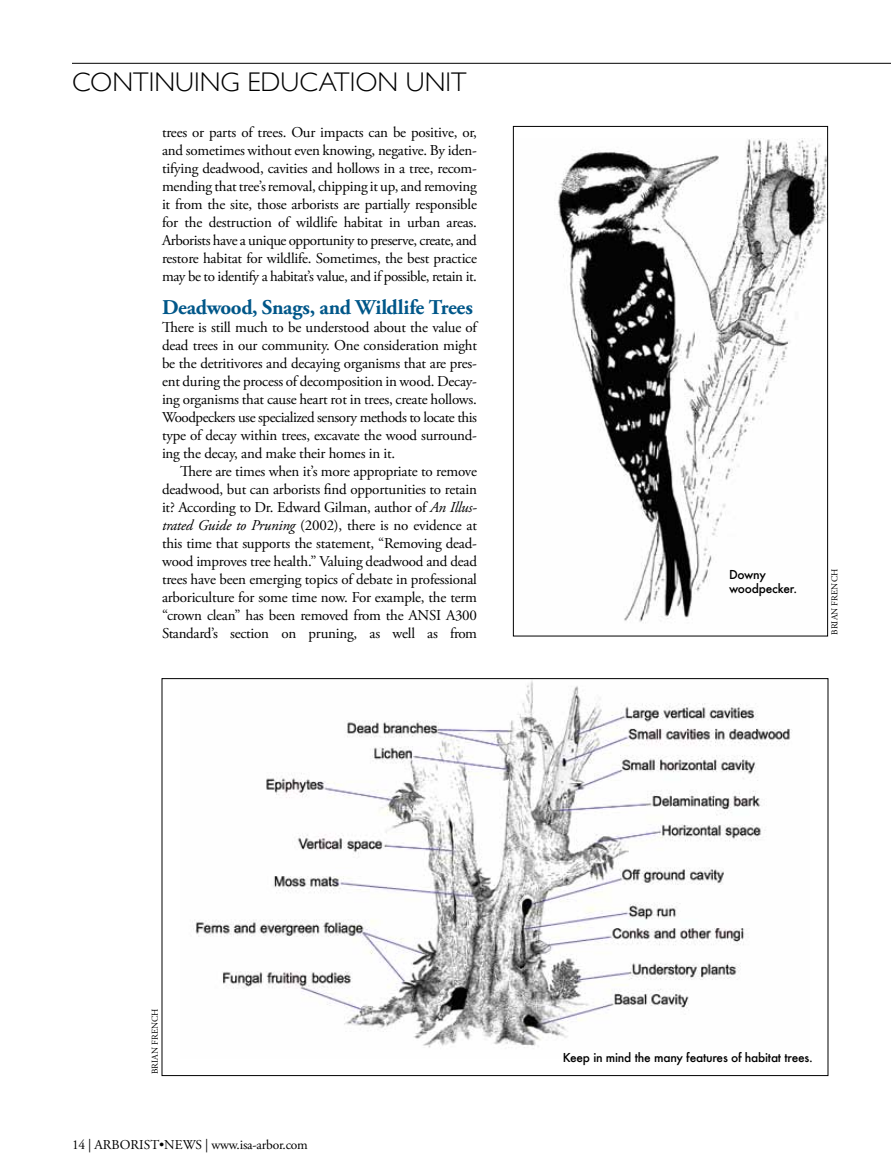
<style>
.page{position:relative;width:891px;height:1175px;background:#fff}
.page>*{position:absolute;margin:0;border:0;box-sizing:border-box;transform-origin:0 0}
.t1{font:300 27px "Gill Sans";color:#000}
.t2{font:700 21px "Adobe Garamond Pro";letter-spacing:-.015em;color:#005789}
.t3{font:15px/18px "Adobe Garamond Pro";letter-spacing:-.015em;color:#000;text-align:justify}
.t4{font:13.5px "Adobe Garamond Pro";letter-spacing:-.01em;color:#000}
.t5{font:500 12px/13.5px "Futura";letter-spacing:-.02em;color:#000}
.t6{font:9px "Adobe Garamond Pro";letter-spacing:.005em;color:#000}
.s1{font-style:italic}
</style>
<div class="page">
<hr style="left:72px;top:63px;width:819px;height:1px;background:#000">
<img style="left:557px;top:139px;width:269px;height:484px">
<div style="left:513px;top:126px;width:315px;height:510px;border:1px solid #000"></div>
<img style="left:193px;top:680px;width:599px;height:368px">
<h1 class="t1" style="left:72px;top:61px;width:396px">CONTINU ING EDUCATION UN IT</h1>
<p class="t3" style="left:162px;top:124px;width:317px">trees or parts of trees. Our impacts can be positive, or, and sometimes without even knowing, negative. By iden&shy;tifying deadwood, cavities and hollows in a tree, recom&shy;mending that tree’s removal, chipping it up, and removing it from the site, those arborists are partially responsible for the destruction of wildlife habitat in urban areas.<br>Arborists have a unique opportunity to preserve, create, and restore habitat for wildlife. Sometimes, the best practice may be to identify a habitat’s value, and if possible, retain it.</p>
<h2 class="t2" style="left:162px;top:295px;width:312px">Deadwood, Snags, and Wildlife Trees</h2>
<p class="t3" style="left:162px;top:319px;width:317px">There is still much to be understood about the value of dead trees in our community. One consideration might be the detritivores and decaying organisms that are pres&shy;ent during the process of decomposition in wood. Decay&shy;ing organisms that cause heart rot in trees, create hollows.<br>Woodpeckers use specialized sensory methods to locate this type of decay within trees, excavate the wood surround&shy;ing the decay, and make their homes in it.</p>
<p class="t3" style="left:162px;top:463px;width:317px;text-indent:18px">There are times when it’s more appropriate to remove deadwood, but can arborists find opportunities to retain it? According to Dr. Edward Gilman, author of <span class="s1">An Illus&shy;trated Guide to Pruning</span> (2002), there is no evidence at this time that supports the statement, “Removing dead&shy;wood improves tree health.” Valuing deadwood and dead trees have been emerging topics of debate in professional arboriculture for some time now. For example, the term “crown clean” has been removed from the ANSI A300<br>Standard’s section on pruning, as well as from</p>
<p class="t5" style="left:729px;top:568px;width:70px">Downy woodpecker.</p>
<p class="t6" style="left:829px;top:635px;width:67px;rotate:-90deg">BRIAN FRENCH</p>
<p class="t6" style="left:150px;top:1074px;width:67px;rotate:-90deg">BRIAN FRENCH</p>
<p class="t4" style="left:72px;top:1136px;width:237px">14 | Arborist•News | www.isa-arbor.com</p>
<p class="t5" style="left:563px;top:1050px;width:252px">Keep in mind the many features of habitat trees.</p>
</div>
